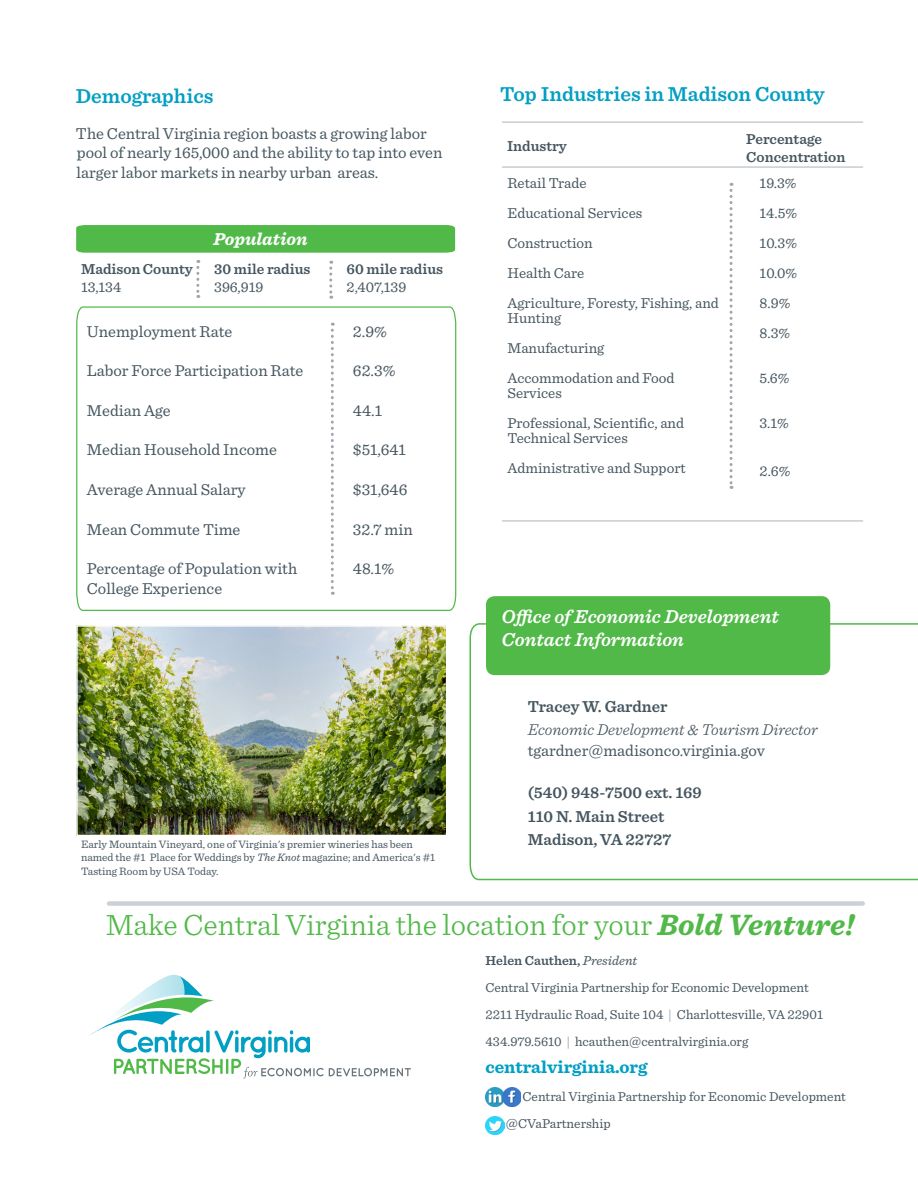
<style>
.page{position:relative;width:918px;height:1188px;background:#fff}
.page>*{position:absolute;margin:0;border:0;box-sizing:border-box;transform-origin:0 0}
.t1{font:300 30.75px "Sentinel";color:#51b948}
.t2{font:600 21px "Sentinel";color:#009fc3}
.t3{font:italic 600 19.5px "Sentinel";color:#fff}
.t4{font:700 18px "Sentinel";color:#009fc3}
.t5{font:italic 700 18px "Sentinel";color:#fcfcfd}
.t6{font:16.5px/19.8px "Sentinel";color:#45555f}
.t7{font:600 16.5px "Sentinel";color:#45555f}
.t8{font:italic 300 16.5px "Sentinel";color:#45555f}
.t9{font:15px/15px "Sentinel";color:#45555f}
.t10{font:600 15px "Sentinel";color:#45555f}
.t11{font:13.5px/27px "Sentinel";color:#45555f}
.t12{font:11.25px/13.5px "Sentinel";color:#45555f}
.s1{font-style:italic}
.s2{font-weight:700;font-style:italic}
.s3{font-weight:600}
.s4{color:#95a2ac}
</style>
<div class="page">
<svg style="left:469px;top:622px;width:449px;height:259px"></svg>
<div style="left:486px;top:596px;width:344px;height:79px;background:#51b948;border-radius:9px"></div>
<hr style="left:502px;top:521px;width:361px;height:1px;background:#adb4ba">
<svg style="left:76px;top:306px;width:381px;height:305px"></svg>
<svg style="left:329px;top:261px;width:3px;height:38px"></svg>
<div style="left:76px;top:225px;width:379px;height:28px;background:#51b948"></div>
<svg style="left:196px;top:260px;width:3px;height:38px"></svg>
<svg style="left:730px;top:183px;width:3px;height:306px"></svg>
<hr style="left:502px;top:167px;width:361px;height:1px;background:#adb4ba">
<hr style="left:502px;top:122px;width:361px;height:1px;background:#adb4ba">
<img style="left:79px;top:628px;width:367px;height:205px">
<div style="left:76px;top:625px;width:379px;height:211px;border:2px solid #fff"></div>
<div style="left:109px;top:901px;width:754px;height:5px;background:#ccd1d5"></div>
<svg style="left:90px;top:975px;width:321px;height:104px"></svg>
<img style="left:486px;top:1116px;width:18px;height:18px">
<img style="left:486px;top:1087px;width:35px;height:19px">
<p class="t2" style="left:76px;top:79px;width:139px">Demographics</p>
<p class="t2" style="left:500px;top:78px;width:326px">Top Industries in Madison County</p>
<p class="t6" style="left:76px;top:122px;width:368px">The Central Virginia region boasts a growing labor pool of nearly 165,000 and the ability to tap into even larger labor markets in nearby urban areas.</p>
<p class="t10" style="left:507px;top:134px;width:61px">Industry</p>
<p class="t10" style="left:746px;top:128px;width:77px">Percentage</p>
<p class="t10" style="left:746px;top:146px;width:101px">Concentration</p>
<p class="t9" style="left:507px;top:175px;width:81px">Retail Trade</p>
<p class="t9" style="left:507px;top:205px;width:136px">Educational Services</p>
<p class="t9" style="left:507px;top:235px;width:87px">Construction</p>
<p class="t9" style="left:507px;top:265px;width:78px">Health Care</p>
<p class="t9" style="left:507px;top:295px;width:213px">Agriculture, Foresty, Fishing, and</p>
<p class="t9" style="left:507px;top:310px;width:55px">Hunting</p>
<p class="t9" style="left:507px;top:340px;width:98px">Manufacturing</p>
<p class="t9" style="left:507px;top:370px;width:169px">Accommodation and Food</p>
<p class="t9" style="left:507px;top:385px;width:56px">Services</p>
<p class="t9" style="left:507px;top:415px;width:178px">Professional, Scientific, and<br>Technical Services</p>
<p class="t9" style="left:507px;top:460px;width:180px">Administrative and Support</p>
<p class="t9" style="left:760px;top:175px;width:38px">19.3%</p>
<p class="t9" style="left:760px;top:205px;width:39px">14.5%</p>
<p class="t9" style="left:760px;top:235px;width:39px">10.3%</p>
<p class="t9" style="left:760px;top:265px;width:39px">10.0%</p>
<p class="t9" style="left:760px;top:295px;width:32px">8.9%</p>
<p class="t9" style="left:760px;top:325px;width:32px">8.3%</p>
<p class="t9" style="left:760px;top:370px;width:32px">5.6%</p>
<p class="t9" style="left:760px;top:415px;width:31px">3.1%</p>
<p class="t9" style="left:760px;top:463px;width:32px">2.6%</p>
<p class="t5" style="left:213px;top:224px;width:96px">Population</p>
<p class="t10" style="left:81px;top:258px;width:113px">Madison County</p>
<p class="t9" style="left:81px;top:279px;width:42px">13,134</p>
<p class="t10" style="left:214px;top:258px;width:98px">30 mile radius</p>
<p class="t9" style="left:214px;top:279px;width:51px">396,919</p>
<p class="t10" style="left:347px;top:258px;width:98px">60 mile radius</p>
<p class="t9" style="left:347px;top:279px;width:61px">2,407,139</p>
<p class="t6" style="left:87px;top:320px;width:147px">Unemployment Rate</p>
<p class="t6" style="left:87px;top:360px;width:218px">Labor Force Participation Rate</p>
<p class="t6" style="left:87px;top:399px;width:85px">Median Age</p>
<p class="t6" style="left:87px;top:439px;width:192px">Median Household Income</p>
<p class="t6" style="left:87px;top:479px;width:160px">Average Annual Salary</p>
<p class="t6" style="left:87px;top:518px;width:155px">Mean Commute Time</p>
<p class="t6" style="left:87px;top:558px;width:212px">Percentage of Population with</p>
<p class="t6" style="left:87px;top:578px;width:137px">College Experience</p>
<p class="t6" style="left:353px;top:320px;width:36px">2.9%</p>
<p class="t6" style="left:353px;top:360px;width:44px">62.3%</p>
<p class="t6" style="left:353px;top:399px;width:31px">44.1</p>
<p class="t6" style="left:353px;top:439px;width:55px">$51,641</p>
<p class="t6" style="left:353px;top:479px;width:56px">$31,646</p>
<p class="t6" style="left:353px;top:518px;width:61px">32.7 min</p>
<p class="t6" style="left:353px;top:558px;width:43px">48.1%</p>
<p class="t3" style="left:502px;top:601px;width:279px">Office of Economic Development</p>
<p class="t3" style="left:502px;top:624px;width:184px">Contact Information</p>
<p class="t7" style="left:528px;top:693px;width:141px">Tracey W. Gardner</p>
<p class="t8" style="left:528px;top:717px;width:292px">Economic Development &amp; Tourism Director</p>
<p class="t6" style="left:528px;top:740px;width:239px">tgardner@madisonco.virginia.gov</p>
<p class="t7" style="left:528px;top:780px;width:176px">(540) 948-7500 ext. 169</p>
<p class="t7" style="left:528px;top:803px;width:138px">110 N. Main Street</p>
<p class="t12" style="left:81px;top:836px;width:333px">Early Mountain Vineyard, one of Virginia's premier wineries has been</p>
<p class="t7" style="left:528px;top:827px;width:145px">Madison, VA 22727</p>
<p class="t12" style="left:81px;top:850px;width:356px">named the #1 Place for Weddings by <span class="s1">The Knot</span> magazine; and America's #1<br>Tasting Room by USA Today.</p>
<p class="t1" style="left:106px;top:902px;width:750px">Make Central Virginia the location for your <span class="s2">Bold Venture!</span></p>
<p class="t11" style="left:486px;top:946px;width:325px"><span class="s3">Helen Cauthen,</span> <span class="s1">President<br></span>Central Virginia Partnership for Economic Development</p>
<p class="t11" style="left:486px;top:1000px;width:339px">2211 Hydraulic Road, Suite 104 <span class="s4">|</span> Charlottesville, VA 22901<br>434.979.5610 <span class="s4">|</span> hcauthen@centralvirginia.org</p>
<p class="t4" style="left:486px;top:1052px;width:164px">centralvirginia.org</p>
<p class="t11" style="left:523px;top:1082px;width:325px">Central Virginia Partnership for Economic Development</p>
<p class="t11" style="left:506px;top:1109px;width:106px">@CVaPartnership</p>
</div>
